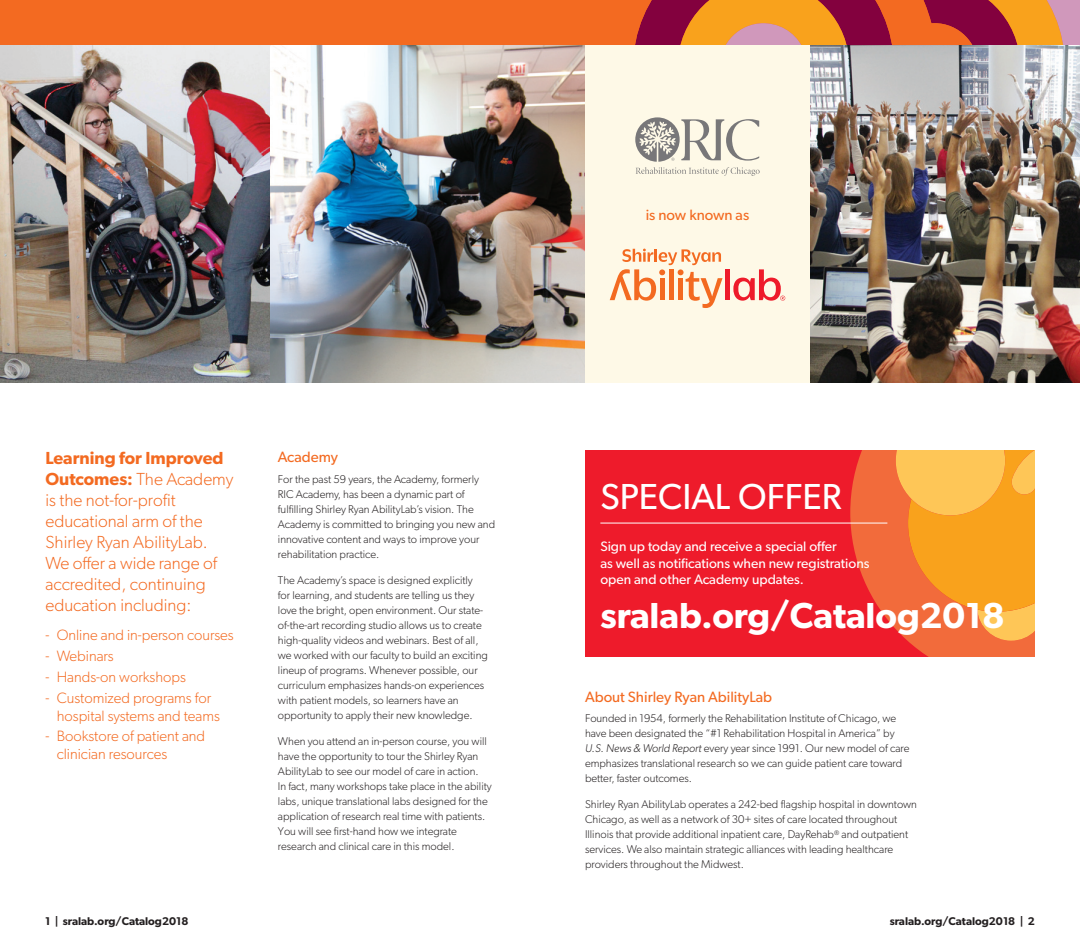
<style>
.page{position:relative;width:1080px;height:945px;background:#fff}
.page>*{position:absolute;margin:0;border:0;box-sizing:border-box;transform-origin:0 0}
.t1{font:600 36.25px "Gibson";color:#fff}
.t2{font:36.25px "Gibson";color:#fff}
.t3{font:300 17.5px/21px "Gibson";color:#f36a21}
.t4{font:300 15px/18px "Gibson";color:#f36a21}
.t5{font:15px "Gibson";color:#f36a21}
.t6{font:13.75px/16.5px "Gibson";color:#fff}
.t7{font:300 11.25px/15px "Gibson";color:#231f20}
.t8{font:600 11.25px "Gibson";color:#231f20}
.s1{font-weight:600}
.s2{font-style:italic}
</style>
<div class="page">
<div style="left:0;top:0;width:540px;height:45px;background:#f36a21"></div>
<div style="left:540px;top:0;width:540px;height:45px;background:#f36a21"></div>
<svg style="left:635px;top:0;width:445px;height:45px"></svg>
<img style="left:0;top:45px;width:585px;height:337px">
<div style="left:585px;top:45px;width:225px;height:337px;background:#fef9e7"></div>
<img style="left:810px;top:45px;width:270px;height:337px">
<div style="left:585px;top:450px;width:450px;height:207px;background:#ee1b2b"></div>
<svg style="left:850px;top:450px;width:185px;height:207px;background:#f68835"></svg>
<hr style="left:600px;top:523px;width:287px;height:1px;background:#fff">
<svg style="left:635px;top:117px;width:125px;height:59px"></svg>
<svg style="left:610px;top:249px;width:113px;height:59px"></svg>
<div style="left:725px;top:269px;width:5px;height:31px;background:#ee1b2b"></div>
<svg style="left:733px;top:269px;width:52px;height:32px"></svg>
<h3 class="t5" style="left:646px;top:206px;width:105px">is now known as</h3>
<h2 class="t3" style="left:45px;top:447px;width:189px"><span class="s1">Learning for Improved<br>Outcomes:</span> The Academy is the not-for-profit educational arm of the<br>Shirley Ryan AbilityLab.<br>We offer a wide range of accredited, continuing education including:</h2>
<h3 class="t4" style="left:45px;top:626px;width:190px">- Online and in-person courses</h3>
<h3 class="t4" style="left:45px;top:647px;width:70px">- Webinars</h3>
<h3 class="t4" style="left:45px;top:667px;width:142px">- Hands-on workshops</h3>
<h3 class="t4" style="left:57px;top:688px;width:165px;text-indent:-11px">- Customized programs for hospital systems and teams</h3>
<h3 class="t4" style="left:57px;top:727px;width:150px;text-indent:-11px">- Bookstore of patient and clinician resources</h3>
<p class="t8" style="left:45px;top:914px;width:145px">1 | sralab.org/Catalog2018</p>
<h3 class="t5" style="left:278px;top:448px;width:62px">Academy</h3>
<p class="t7" style="left:278px;top:471px;width:219px">For the past 59 years, the Academy, formerly RIC Academy, has been a dynamic part of fulfilling Shirley Ryan AbilityLab’s vision. The Academy is committed to bringing you new and innovative content and ways to improve your rehabilitation practice.</p>
<p class="t7" style="left:278px;top:572px;width:211px">The Academy’s space is designed explicitly for learning, and students are telling us they love the bright, open environment. Our state&shy;of-the-art recording studio allows us to create high-quality videos and webinars. Best of all, we worked with our faculty to build an exciting lineup of programs. Whenever possible, our curriculum emphasizes hands-on experiences with patient models, so learners have an opportunity to apply their new knowledge.</p>
<p class="t7" style="left:278px;top:734px;width:215px">When you attend an in-person course, you will have the opportunity to tour the Shirley Ryan AbilityLab to see our model of care in action.<br>In fact, many workshops take place in the ability labs, unique translational labs designed for the application of research real time with patients.<br>You will see first-hand how we integrate research and clinical care in this model.</p>
<h1 class="t2" style="left:600px;top:475px;width:243px">SPECIAL OFFER</h1>
<p class="t6" style="left:600px;top:538px;width:271px">Sign up today and receive a special offer<br>as well as notifications when new registrations open and other Academy updates.</p>
<h1 class="t1" style="left:600px;top:593px;width:406px">sralab.org/Catalog2018</h1>
<h3 class="t5" style="left:585px;top:687px;width:189px">About Shirley Ryan AbilityLab</h3>
<p class="t7" style="left:585px;top:711px;width:326px">Founded in 1954, formerly the Rehabilitation Institute of Chicago, we have been designated the “#1 Rehabilitation Hospital in America” by <span class="s2">U.S. News &amp; World Report</span> every year since 1991. Our new model of care emphasizes translational research so we can guide patient care toward better, faster outcomes.</p>
<p class="t7" style="left:585px;top:797px;width:333px">Shirley Ryan AbilityLab operates a 242-bed flagship hospital in downtown Chicago, as well as a network of 30+ sites of care located throughout Illinois that provide additional inpatient care, DayRehab<sup>®</sup> and outpatient services. We also maintain strategic alliances with leading healthcare providers throughout the Midwest.</p>
<p class="t8" style="left:890px;top:914px;width:147px">sralab.org/Catalog2018 | 2</p>
</div>
